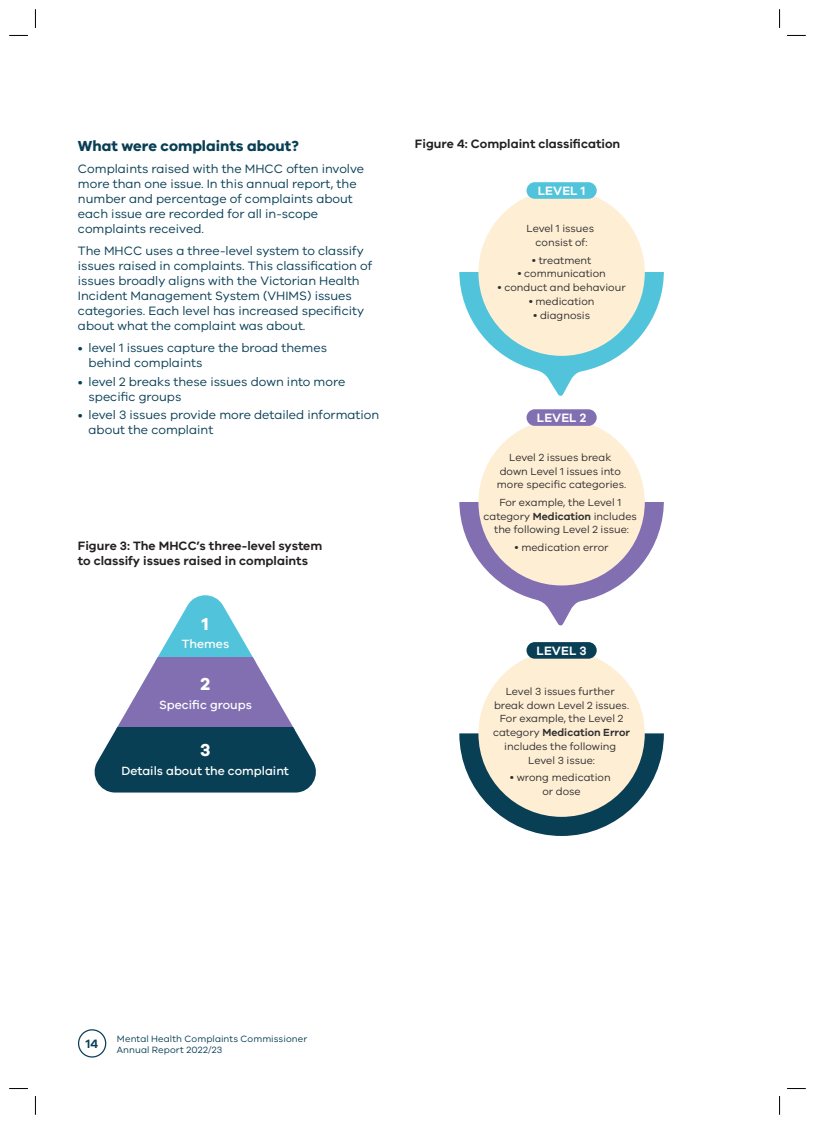
<style>
.page{position:relative;width:815px;height:1124px;background:#fff}
.page>*{position:absolute;margin:0;border:0;box-sizing:border-box;transform-origin:0 0}
.t1{font:700 17.88px "VIC";color:#fff}
.t2{font:700 15px "VIC";color:#093f55}
.t3{font:12.5px/15px "VIC";color:#093f55}
.t4{font:600 12.5px/15px "VIC";color:#231f20}
.t5{font:600 12.5px "VIC";color:#fff}
.t6{font:600 12.5px "VIC";color:#093f55}
.t7{font:500 12.25px "VIC";color:#fff}
.t8{font:10.62px/13.8px "VIC";color:#312f30;text-align:center}
.t9{font:9.38px/11.2px "VIC";letter-spacing:.01em;color:#093f55}
.s1{font-weight:600}
</style>
<div class="page">
<div style="left:78px;top:1029px;width:28px;height:28px;border:1px solid #093f55;border-radius:50%"></div>
<svg style="left:459px;top:502px;width:205px;height:124px"></svg>
<div style="left:478px;top:419px;width:167px;height:166px;background:#feeed4;border-radius:50%"></div>
<svg style="left:459px;top:272px;width:205px;height:124px"></svg>
<div style="left:478px;top:189px;width:167px;height:167px;background:#feeed4;border-radius:50%"></div>
<div style="left:526px;top:182px;width:71px;height:17px;background:#51c4db;border-radius:8px"></div>
<div style="left:526px;top:409px;width:71px;height:17px;background:#816fb2;border-radius:8px"></div>
<svg style="left:459px;top:733px;width:205px;height:102px"></svg>
<div style="left:478px;top:650px;width:167px;height:166px;background:#feeed4;border-radius:50%"></div>
<div style="left:526px;top:642px;width:71px;height:16px;background:#093f55;border-radius:8px"></div>
<svg style="left:158px;top:595px;width:95px;height:62px;fill:#51c4db"></svg>
<svg style="left:118px;top:657px;width:175px;height:69px;fill:#816fb2"></svg>
<div style="left:89px;top:726px;width:232px;height:66px;background:#093f55"></div>
<svg style="left:9px;top:35px;width:19px;height:1px"></svg>
<svg style="left:787px;top:35px;width:19px;height:1px"></svg>
<svg style="left:9px;top:1088px;width:19px;height:1px"></svg>
<svg style="left:787px;top:1088px;width:19px;height:1px"></svg>
<svg style="left:35px;top:9px;width:1px;height:19px"></svg>
<svg style="left:35px;top:1096px;width:1px;height:18px"></svg>
<svg style="left:779px;top:9px;width:1px;height:19px"></svg>
<svg style="left:779px;top:1096px;width:1px;height:18px"></svg>
<p class="t2" style="left:78px;top:136px;width:223px">What were complaints about?</p>
<p class="t3" style="left:78px;top:161px;width:288px">Complaints raised with the MHCC often involve more than one issue. In this annual report, the number and percentage of complaints about each issue are recorded for all in-scope complaints received.</p>
<p class="t3" style="left:78px;top:243px;width:296px">The MHCC uses a three-level system to classify issues raised in complaints. This classification of issues broadly aligns with the Victorian Health Incident Management System (VHIMS) issues categories. Each level has increased specificity about what the complaint was about.</p>
<p class="t3" style="left:89px;top:340px;width:240px;text-indent:-11px">• level 1 issues capture the broad themes behind complaints</p>
<p class="t3" style="left:89px;top:373px;width:258px;text-indent:-11px">• level 2 breaks these issues down into more specific groups</p>
<p class="t3" style="left:89px;top:407px;width:292px;text-indent:-11px">• level 3 issues provide more detailed information about the complaint</p>
<p class="t4" style="left:78px;top:537px;width:246px">Figure 3: The MHCC’s three-level system to classify issues raised in complaints</p>
<h1 class="t1" style="left:202px;top:612px;width:8px">1</h1>
<p class="t7" style="left:182px;top:636px;width:49px">Themes</p>
<h1 class="t1" style="left:200px;top:672px;width:11px">2</h1>
<p class="t7" style="left:159px;top:697px;width:94px">Specific groups</p>
<h1 class="t1" style="left:200px;top:738px;width:12px">3</h1>
<p class="t7" style="left:121px;top:763px;width:169px">Details about the complaint</p>
<p class="t4" style="left:415px;top:136px;width:207px">Figure 4: Complaint classification</p>
<p class="t5" style="left:538px;top:183px;width:49px">LEVEL 1</p>
<p class="t8" style="left:526px;top:221px;width:69px">Level 1 issues consist of:</p>
<p class="t8" style="left:532px;top:253px;width:61px">• treatment</p>
<p class="t8" style="left:517px;top:266px;width:90px">• communication</p>
<p class="t8" style="left:497px;top:280px;width:130px">• conduct and behaviour</p>
<p class="t8" style="left:529px;top:294px;width:67px">• medication</p>
<p class="t8" style="left:533px;top:308px;width:58px">• diagnosis</p>
<p class="t5" style="left:537px;top:410px;width:51px">LEVEL 2</p>
<p class="t8" style="left:497px;top:450px;width:131px">Level 2 issues break down Level 1 issues into more specific categories.</p>
<p class="t8" style="left:484px;top:495px;width:155px">For example, the Level 1 category <span class="s1">Medication</span> includes the following Level 2 issue:</p>
<p class="t8" style="left:514px;top:540px;width:96px">• medication error</p>
<p class="t5" style="left:537px;top:643px;width:51px">LEVEL 3</p>
<p class="t8" style="left:493px;top:684px;width:138px">Level 3 issues further break down Level 2 issues.<br>For example, the Level 2 category <span class="s1">Medication Error </span>includes the following<br>Level 3 issue:</p>
<p class="t8" style="left:510px;top:770px;width:102px">• wrong medication or dose</p>
<p class="t6" style="left:86px;top:1035px;width:14px">14</p>
<p class="t9" style="left:117px;top:1032px;width:192px">Mental Health Complaints Commissioner<br>Annual Report 2022/23</p>
</div>
